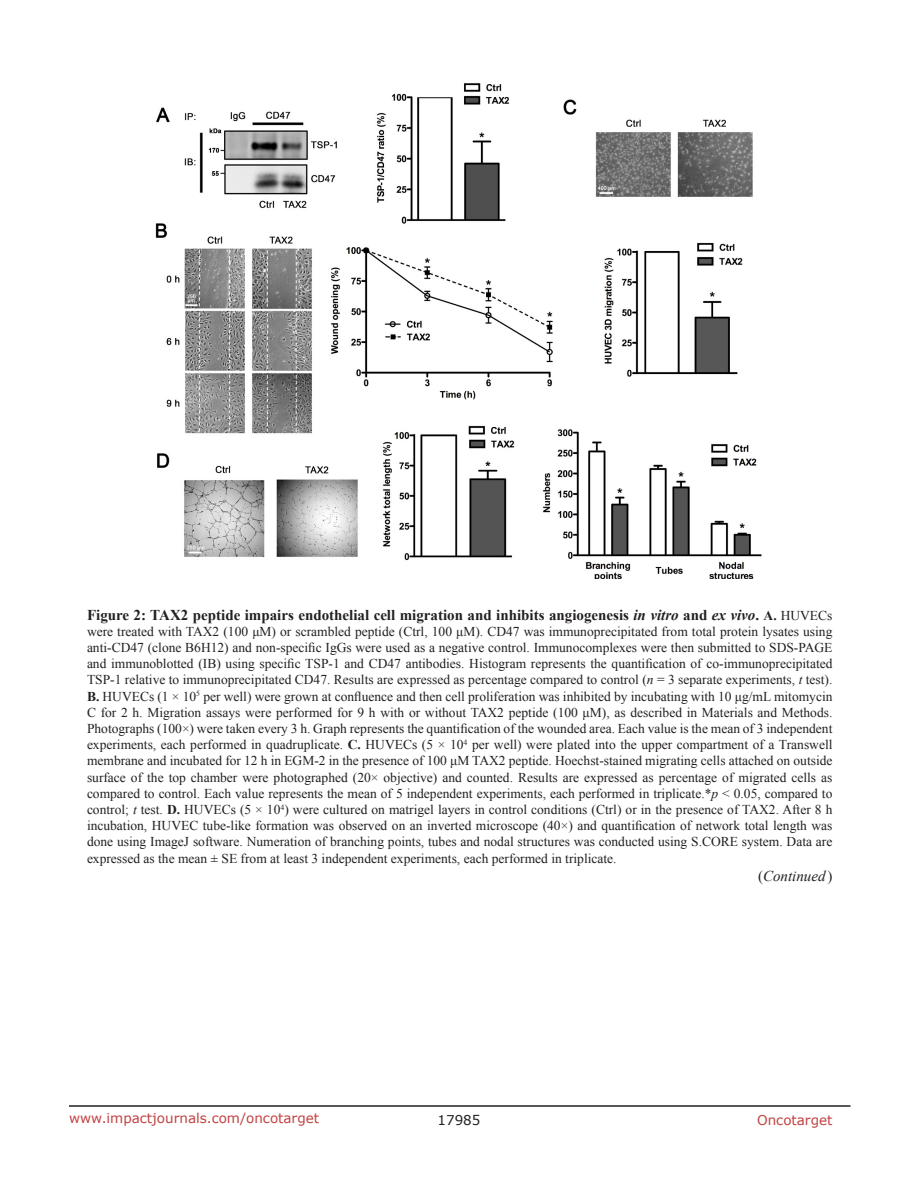
<style>
.page{position:relative;width:918px;height:1188px;background:#fff}
.page>*{position:absolute;margin:0;border:0;box-sizing:border-box;transform-origin:0 0}
.FigureText{font:700 15px "Times New Roman";color:#231f20}
.FigureText-2{font:italic 15px "Times New Roman";color:#231f20}
.FigureText-3{font:13.5px/16.2px "Times New Roman";color:#231f20;text-align:justify}
.t1{font:13.5px "Verdana";color:#c24141}
.t2{font:13.5px "Verdana";color:#231f20}
.s1{font-style:italic}
.s2{font-size:13.5px}
.s3{font-weight:400;font-size:13.5px}
.s4{font-weight:700}
.s5{font-style:normal}
</style>
<div class="page">
<hr style="left:69px;top:1105px;width:781px;height:2px;background:#231f20">
<img style="left:155px;top:83px;width:607px;height:496px">
<p class="FigureText" style="left:87px;top:604px;width:747px">Figure 2: TAX2 peptide impairs endothelial cell migration and inhibits angiogenesis <span class="s1">in vitro</span> and <span class="s1">ex vivo</span>. <span class="s2">A.</span> <span class="s3">HUVECs</span></p>
<p class="FigureText-3" style="left:87px;top:623px;width:747px">were treated with TAX2 (100 μM) or scrambled peptide (Ctrl, 100 μM). CD47 was immunoprecipitated from total protein lysates using anti-CD47 (clone B6H12) and non-specific IgGs were used as a negative control. Immunocomplexes were then submitted to SDS-PAGE and immunoblotted (IB) using specific TSP-1 and CD47 antibodies. Histogram represents the quantification of co-immunoprecipitated TSP-1 relative to immunoprecipitated CD47. Results are expressed as percentage compared to control (<span class="s1">n</span> = 3 separate experiments, <span class="s1">t</span> test).<br><span class="s4">B.</span> HUVECs (1 × 10<sup>5</sup> per well) were grown at confluence and then cell proliferation was inhibited by incubating with 10 μg/mL mitomycin C for 2 h. Migration assays were performed for 9 h with or without TAX2 peptide (100 μM), as described in Materials and Methods.<br>Photographs (100×) were taken every 3 h. Graph represents the quantification of the wounded area. Each value is the mean of 3 independent experiments, each performed in quadruplicate. <span class="s4">C.</span> HUVECs (5 × 10<sup>4</sup> per well) were plated into the upper compartment of a Transwell membrane and incubated for 12 h in EGM-2 in the presence of 100 μM TAX2 peptide. Hoechst-stained migrating cells attached on outside surface of the top chamber were photographed (20× objective) and counted. Results are expressed as percentage of migrated cells as compared to control. Each value represents the mean of 5 independent experiments, each performed in triplicate.*<span class="s1">p</span> &lt; 0.05, compared to control; <span class="s1">t</span> test. <span class="s4">D.</span> HUVECs (5 × 10<sup>4</sup>) were cultured on matrigel layers in control conditions (Ctrl) or in the presence of TAX2. After 8 h incubation, HUVEC tube-like formation was observed on an inverted microscope (40×) and quantification of network total length was done using ImageJ software. Numeration of branching points, tubes and nodal structures was conducted using S.CORE system. Data are expressed as the mean ± SE from at least 3 independent experiments, each performed in triplicate.</p>
<p class="FigureText-2" style="left:758px;top:866px;width:76px"><span class="s5">(</span>Continued<span class="s5">)</span></p>
<p class="t1" style="left:69px;top:1109px;width:252px">www.impactjournals.com/oncotarget</p>
<p class="t2" style="left:438px;top:1111px;width:44px">17985</p>
<p class="t1" style="left:757px;top:1111px;width:77px">Oncotarget</p>
</div>
